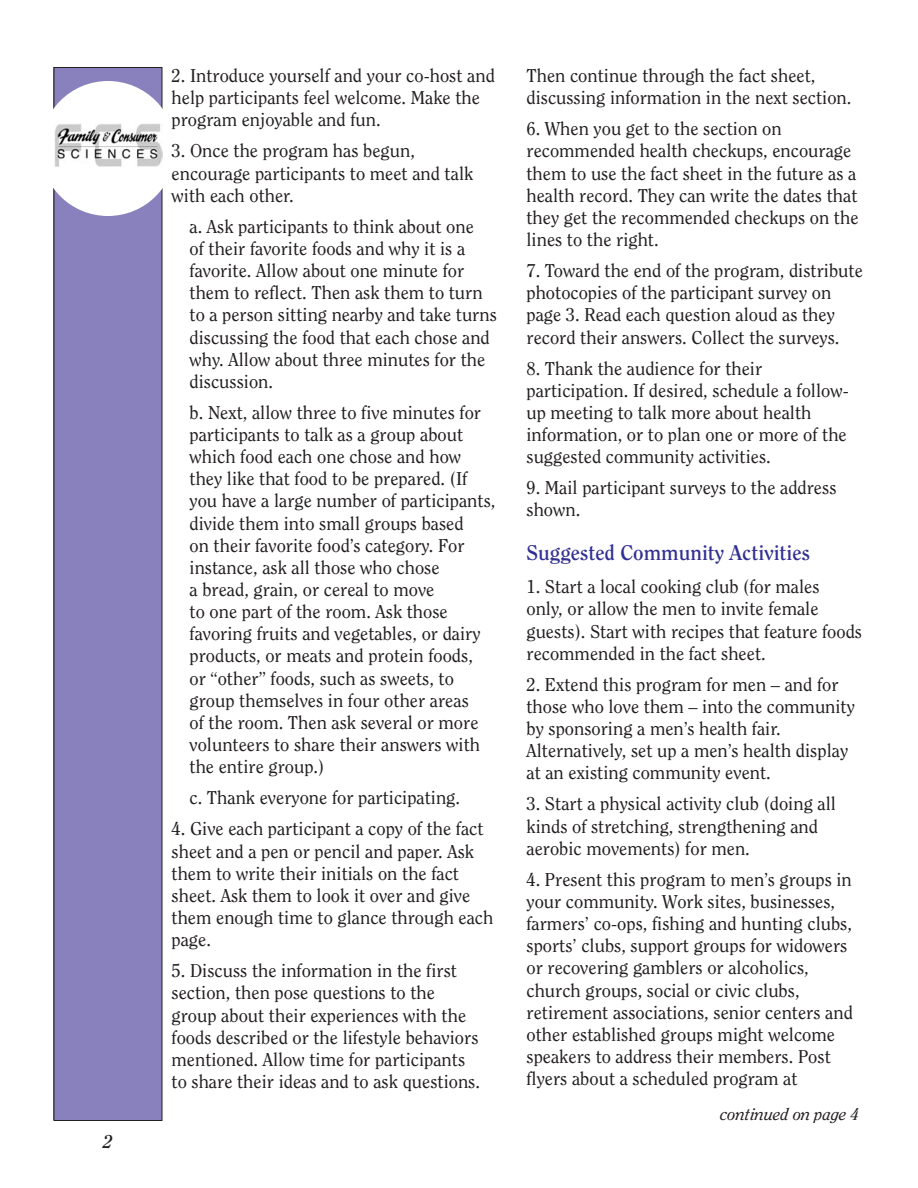
<style>
.page{position:relative;width:918px;height:1188px;background:#fff}
.page>*{position:absolute;margin:0;border:0;box-sizing:border-box;transform-origin:0 0}
.subhead{font:700 21px "Clearface";color:#323092}
.Body_text{font:18.45px/22.2px "Clearface";color:#231f20}
.Body_text-2{font:italic 16.5px "Clearface";color:#231f20}
</style>
<div class="page">
<div style="left:54px;top:68px;width:108px;height:1052px;background:#8981bd"></div>
<div style="left:40px;top:81px;width:136px;height:135px;background:#fff;border-radius:50%"></div>
<img style="left:54px;top:123px;width:109px;height:44px">
<p class="Body_text" style="left:172px;top:64px;width:325px">2. Introduce yourself and your co-host and help participants feel welcome. Make the program enjoyable and fun.</p>
<p class="Body_text" style="left:172px;top:140px;width:303px">3. Once the program has begun, encourage participants to meet and talk with each other.</p>
<p class="Body_text" style="left:190px;top:215px;width:309px">a. Ask participants to think about one<br>of their favorite foods and why it is a favorite. Allow about one minute for them to reflect. Then ask them to turn to a person sitting nearby and take turns discussing the food that each chose and why. Allow about three minutes for the discussion.</p>
<p class="Body_text" style="left:190px;top:401px;width:307px">b. Next, allow three to five minutes for participants to talk as a group about which food each one chose and how they like that food to be prepared. (If you have a large number of participants, divide them into small groups based<br>on their favorite food’s category. For instance, ask all those who chose<br>a bread, grain, or cereal to move<br>to one part of the room. Ask those favoring fruits and vegetables, or dairy products, or meats and protein foods,<br>or “other” foods, such as sweets, to group themselves in four other areas<br>of the room. Then ask several or more volunteers to share their answers with the entire group.)</p>
<p class="Body_text" style="left:190px;top:786px;width:272px">c. Thank everyone for participating.</p>
<p class="Body_text" style="left:172px;top:818px;width:323px">4. Give each participant a copy of the fact sheet and a pen or pencil and paper. Ask them to write their initials on the fact sheet. Ask them to look it over and give them enough time to glance through each page.</p>
<p class="Body_text" style="left:172px;top:959px;width:310px">5. Discuss the information in the first section, then pose questions to the group about their experiences with the foods described or the lifestyle behaviors mentioned. Allow time for participants to share their ideas and to ask questions.</p>
<p class="Body_text" style="left:526px;top:64px;width:326px">Then continue through the fact sheet, discussing information in the next section.</p>
<p class="Body_text" style="left:526px;top:117px;width:334px">6. When you get to the section on recommended health checkups, encourage them to use the fact sheet in the future as a health record. They can write the dates that they get the recommended checkups on the lines to the right.</p>
<p class="Body_text" style="left:526px;top:259px;width:338px">7. Toward the end of the program, distribute photocopies of the participant survey on page 3. Read each question aloud as they record their answers. Collect the surveys.</p>
<p class="Body_text" style="left:526px;top:357px;width:324px">8. Thank the audience for their participation. If desired, schedule a follow&shy;up meeting to talk more about health information, or to plan one or more of the suggested community activities.</p>
<p class="Body_text" style="left:526px;top:477px;width:312px">9. Mail participant surveys to the address shown.</p>
<p class="subhead" style="left:526px;top:540px;width:285px">Suggested Community Activities</p>
<p class="Body_text" style="left:526px;top:575px;width:337px">1. Start a local cooking club (for males<br>only, or allow the men to invite female guests). Start with recipes that feature foods recommended in the fact sheet.</p>
<p class="Body_text" style="left:526px;top:673px;width:330px">2. Extend this program for men – and for those who love them – into the community by sponsoring a men’s health fair.<br>Alternatively, set up a men’s health display at an existing community event.</p>
<p class="Body_text" style="left:526px;top:793px;width:311px">3. Start a physical activity club (doing all kinds of stretching, strengthening and aerobic movements) for men.</p>
<p class="Body_text" style="left:526px;top:868px;width:328px">4. Present this program to men’s groups in your community. Work sites, businesses, farmers’ co-ops, fishing and hunting clubs, sports’ clubs, support groups for widowers or recovering gamblers or alcoholics, church groups, social or civic clubs, retirement associations, senior centers and other established groups might welcome speakers to address their members. Post flyers about a scheduled program at</p>
<p class="Body_text-2" style="left:720px;top:1105px;width:140px">continued on page 4</p>
</div>
